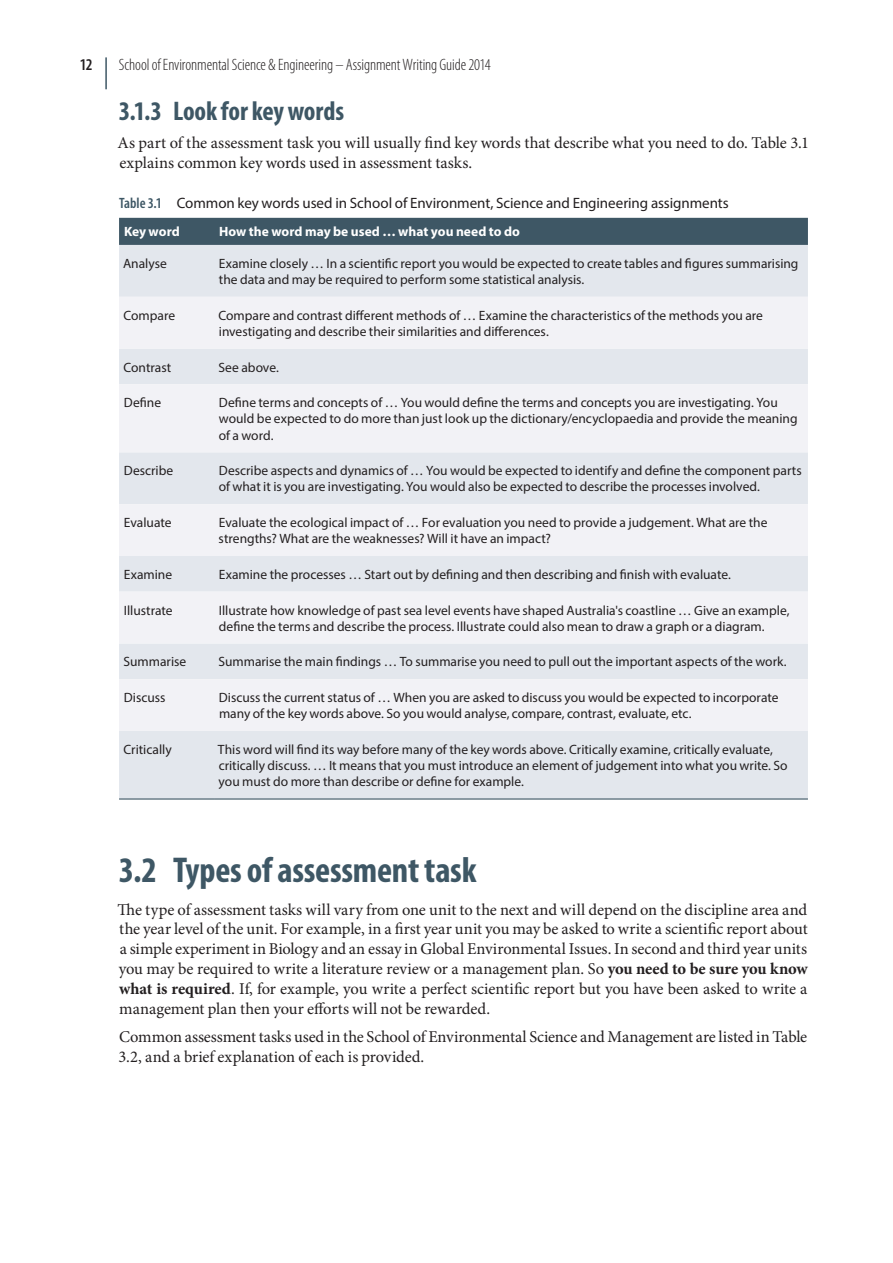
<style>
.page{position:relative;width:893px;height:1263px;background:#fff}
.page>*{position:absolute;margin:0;border:0;box-sizing:border-box;transform-origin:0 0}
.U-Head-1{font:700 condensed 36px "Myriad Pro";letter-spacing:-.005em;color:#3e5765}
.U-Head-2{font:700 condensed 27px "Myriad Pro";letter-spacing:-.005em;color:#3e5765}
.U-Body{font:16.5px/19.8px "Minion Pro";letter-spacing:-.005em;color:#231f20}
.t1{font:300 condensed 16.5px "Myriad Pro";letter-spacing:-.005em;color:#231f20}
.t2{font:600 condensed 16.5px "Myriad Pro";color:#231f20}
.U-Table-Caption{font:15px "Myriad Pro";letter-spacing:-.005em;color:#231f20}
.U-Table-Body{font:13.5px/16.2px "Myriad Pro";color:#231f20}
.U-Table-Head{font:700 13.5px "Myriad Pro";letter-spacing:.005em;color:#fff}
.s1{font-weight:600;font-stretch:condensed;color:#3e5765}
.s2{font-weight:700}
</style>
<div class="page">
<hr style="left:105px;top:57px;width:2px;height:32px;background:#3e5765">
<div style="left:119px;top:218px;width:689px;height:27px;background:#3e5765"></div>
<div style="left:119px;top:245px;width:689px;height:553px;background:#e3e7ed"></div>
<svg style="left:119px;top:297px;width:689px;height:434px;fill:#f2f2f6"></svg>
<hr style="left:119px;top:798px;width:95px;height:1px;background:#3e5765">
<hr style="left:214px;top:798px;width:594px;height:1px;background:#3e5765">
<p class="t2" style="left:80px;top:55px;width:14px">12</p>
<p class="t1" style="left:119px;top:56px;width:374px">School of Environmental Science &amp; Engineering – Assignment Writing Guide 2014</p>
<h2 class="U-Head-2" style="left:119px;top:94px;width:227px">3.1.3 Look for key words</h2>
<p class="U-Body" style="left:118px;top:133px;width:693px">As part of the assessment task you will usually find key words that describe what you need to do. Table 3.1 explains common key words used in assessment tasks.</p>
<p class="U-Table-Caption" style="left:119px;top:193px;width:611px"><span class="s1">Table 3.1</span> Common key words used in School of Environment, Science and Engineering assignments</p>
<p class="U-Table-Head" style="left:124px;top:223px;width:57px">Key word</p>
<p class="U-Table-Head" style="left:219px;top:223px;width:302px">How the word may be used … what you need to do</p>
<p class="U-Table-Body" style="left:123px;top:255px;width:45px">Analyse</p>
<p class="U-Table-Body" style="left:219px;top:255px;width:581px">Examine closely … In a scientific report you would be expected to create tables and figures summarising the data and may be required to perform some statistical analysis.</p>
<p class="U-Table-Body" style="left:124px;top:307px;width:53px">Compare</p>
<p class="U-Table-Body" style="left:218px;top:307px;width:546px">Compare and contrast different methods of … Examine the characteristics of the methods you are investigating and describe their similarities and differences.</p>
<p class="U-Table-Body" style="left:124px;top:359px;width:49px">Contrast</p>
<p class="U-Table-Body" style="left:219px;top:359px;width:62px">See above.</p>
<p class="U-Table-Body" style="left:124px;top:394px;width:39px">Define</p>
<p class="U-Table-Body" style="left:219px;top:394px;width:580px">Define terms and concepts of … You would define the terms and concepts you are investigating. You would be expected to do more than just look up the dictionary/encyclopaedia and provide the meaning of a word.</p>
<p class="U-Table-Body" style="left:124px;top:462px;width:51px">Describe</p>
<p class="U-Table-Body" style="left:219px;top:462px;width:585px">Describe aspects and dynamics of … You would be expected to identify and define the component parts of what it is you are investigating. You would also be expected to describe the processes involved.</p>
<p class="U-Table-Body" style="left:124px;top:514px;width:49px">Evaluate</p>
<p class="U-Table-Body" style="left:219px;top:514px;width:550px">Evaluate the ecological impact of … For evaluation you need to provide a judgement. What are the strengths? What are the weaknesses? Will it have an impact?</p>
<p class="U-Table-Body" style="left:124px;top:566px;width:50px">Examine</p>
<p class="U-Table-Body" style="left:219px;top:566px;width:513px">Examine the processes … Start out by defining and then describing and finish with evaluate.</p>
<p class="U-Table-Body" style="left:124px;top:602px;width:50px">Illustrate</p>
<p class="U-Table-Body" style="left:219px;top:602px;width:572px">Illustrate how knowledge of past sea level events have shaped Australia's coastline … Give an example, define the terms and describe the process. Illustrate could also mean to draw a graph or a diagram.</p>
<p class="U-Table-Body" style="left:124px;top:653px;width:64px">Summarise</p>
<p class="U-Table-Body" style="left:219px;top:653px;width:569px">Summarise the main findings … To summarise you need to pull out the important aspects of the work.</p>
<p class="U-Table-Body" style="left:124px;top:689px;width:43px">Discuss</p>
<p class="U-Table-Body" style="left:219px;top:689px;width:561px">Discuss the current status of … When you are asked to discuss you would be expected to incorporate many of the key words above. So you would analyse, compare, contrast, evaluate, etc.</p>
<p class="U-Table-Body" style="left:124px;top:741px;width:50px">Critically</p>
<p class="U-Table-Body" style="left:218px;top:741px;width:571px">This word will find its way before many of the key words above. Critically examine, critically evaluate, critically discuss. … It means that you must introduce an element of judgement into what you write. So you must do more than describe or define for example.</p>
<h1 class="U-Head-1" style="left:119px;top:848px;width:359px">3.2 Types of assessment task</h1>
<p class="U-Body" style="left:118px;top:899px;width:692px;text-align:justify">The type of assessment tasks will vary from one unit to the next and will depend on the discipline area and the year level of the unit. For example, in a first year unit you may be asked to write a scientific report about a simple experiment in Biology and an essay in Global Environmental Issues. In second and third year units you may be required to write a literature review or a management plan. So <span class="s2">you need to be sure you know what is required</span>. If, for example, you write a perfect scientific report but you have been asked to write a management plan then your efforts will not be rewarded.</p>
<p class="U-Body" style="left:119px;top:1027px;width:690px">Common assessment tasks used in the School of Environmental Science and Management are listed in Table<br>3.2, and a brief explanation of each is provided.</p>
</div>
